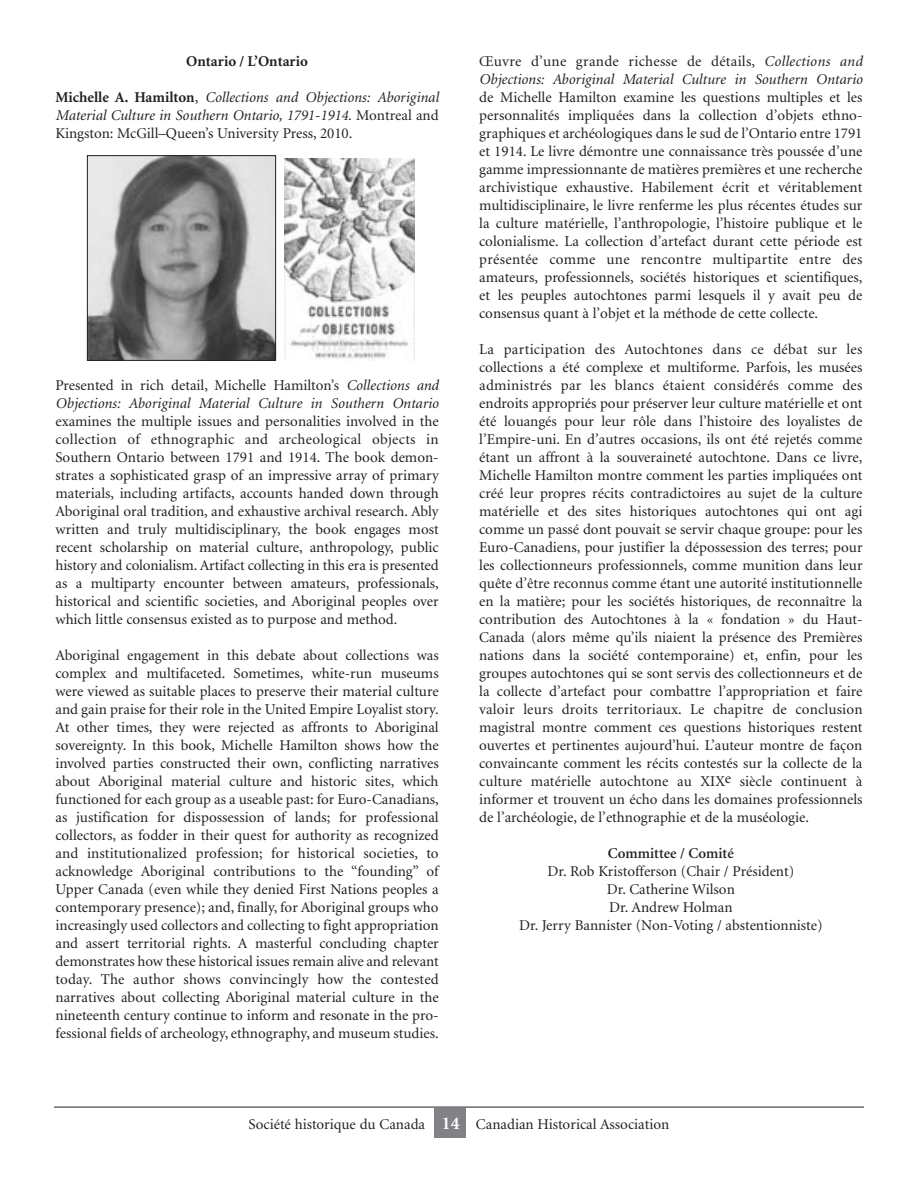
<style>
.page{position:relative;width:918px;height:1188px;background:#fff}
.page>*{position:absolute;margin:0;border:0;box-sizing:border-box;transform-origin:0 0}
.t1{font:15px/18px "Minion";color:#231f20;text-align:justify}
.t2{font:italic 15px/18px "Minion";color:#231f20}
.t3{font:700 15px "Minion";color:#231f20}
.t4{font:600 15px "Minion";color:#231f20}
.s1{font-weight:700;font-style:normal}
.s2{font-style:normal}
.s3{font-weight:700;font-size:18px;color:#fff}
</style>
<div class="page">
<div style="left:434px;top:1108px;width:32px;height:29px;background:#808285"></div>
<hr style="left:54px;top:1107px;width:810px;height:1px;background:#231f20">
<img style="left:89px;top:157px;width:185px;height:202px">
<div style="left:87px;top:155px;width:189px;height:206px;border:1px solid #231f20"></div>
<img style="left:284px;top:158px;width:131px;height:203px">
<p class="t3" style="left:186px;top:55px;width:123px">Ontario / L’Ontario</p>
<p class="t2" style="left:55px;top:90px;width:385px;text-align:justify"><span class="s1">Michelle A. Hamilton</span><span class="s2">,</span> Collections and Objections: Aboriginal Material Culture in Southern Ontario, 1791-1914. <span class="s2">Montreal and Kingston: McGill–Queen’s University Press, 2010.</span></p>
<p class="t2" style="left:55px;top:378px;width:385px"><span class="s2">Presented in rich detail, Michelle Hamilton’s</span> Collections and<br>Objections: Aboriginal Material Culture in Southern Ontario</p>
<p class="t1" style="left:55px;top:414px;width:385px">examines the multiple issues and personalities involved in the collection of ethnographic and archeological objects in Southern Ontario between 1791 and 1914. The book demon&shy;strates a sophisticated grasp of an impressive array of primary materials, including artifacts, accounts handed down through Aboriginal oral tradition, and exhaustive archival research. Ably written and truly multidisciplinary, the book engages most recent scholarship on material culture, anthropology, public history and colonialism. Artifact collecting in this era is presented as a multiparty encounter between amateurs, professionals, historical and scientific societies, and Aboriginal peoples over which little consensus existed as to purpose and method.</p>
<p class="t1" style="left:55px;top:648px;width:385px">Aboriginal engagement in this debate about collections was complex and multifaceted. Sometimes, white-run museums were viewed as suitable places to preserve their material culture and gain praise for their role in the United Empire Loyalist story.<br>At other times, they were rejected as affronts to Aboriginal sovereignty. In this book, Michelle Hamilton shows how the involved parties constructed their own, conflicting narratives about Aboriginal material culture and historic sites, which functioned for each group as a useable past: for Euro-Canadians, as justification for dispossession of lands; for professional collectors, as fodder in their quest for authority as recognized and institutionalized profession; for historical societies, to acknowledge Aboriginal contributions to the “founding” of Upper Canada (even while they denied First Nations peoples a contemporary presence); and, finally, for Aboriginal groups who increasingly used collectors and collecting to fight appropriation and assert territorial rights. A masterful concluding chapter demonstrates how these historical issues remain alive and relevant today. The author shows convincingly how the contested narratives about collecting Aboriginal material culture in the nineteenth century continue to inform and resonate in the pro&shy;fessional fields of archeology, ethnography, and museum studies.</p>
<p class="t2" style="left:479px;top:54px;width:385px"><span class="s2">Œuvre d’une grande richesse de détails,</span> Collections and<br>Objections: Aboriginal Material Culture in Southern Ontario</p>
<p class="t1" style="left:479px;top:90px;width:385px">de Michelle Hamilton examine les questions multiples et les personnalités impliquées dans la collection d’objets ethno&shy;graphiques et archéologiques dans le sud de l’Ontario entre 1791 et 1914. Le livre démontre une connaissance très poussée d’une gamme impressionnante de matières premières et une recherche archivistique exhaustive. Habilement écrit et véritablement multidisciplinaire, le livre renferme les plus récentes études sur la culture matérielle, l’anthropologie, l’histoire publique et le colonialisme. La collection d’artefact durant cette période est présentée comme une rencontre multipartite entre des amateurs, professionnels, sociétés historiques et scientifiques, et les peuples autochtones parmi lesquels il y avait peu de consensus quant à l’objet et la méthode de cette collecte.</p>
<p class="t1" style="left:479px;top:342px;width:385px">La participation des Autochtones dans ce débat sur les collections a été complexe et multiforme. Parfois, les musées administrés par les blancs étaient considérés comme des endroits appropriés pour préserver leur culture matérielle et ont été louangés pour leur rôle dans l’histoire des loyalistes de l’Empire-uni. En d’autres occasions, ils ont été rejetés comme étant un affront à la souveraineté autochtone. Dans ce livre, Michelle Hamilton montre comment les parties impliquées ont créé leur propres récits contradictoires au sujet de la culture matérielle et des sites historiques autochtones qui ont agi comme un passé dont pouvait se servir chaque groupe: pour les Euro-Canadiens, pour justifier la dépossession des terres; pour les collectionneurs professionnels, comme munition dans leur quête d’être reconnus comme étant une autorité institutionnelle en la matière; pour les sociétés historiques, de reconnaître la contribution des Autochtones à la « fondation » du Haut-Canada (alors même qu’ils niaient la présence des Premières nations dans la société contemporaine) et, enfin, pour les groupes autochtones qui se sont servis des collectionneurs et de la collecte d’artefact pour combattre l’appropriation et faire valoir leurs droits territoriaux. Le chapitre de conclusion magistral montre comment ces questions historiques restent ouvertes et pertinentes aujourd’hui. L’auteur montre de façon convaincante comment les récits contestés sur la collecte de la culture matérielle autochtone au XIXe siècle continuent à informer et trouvent un écho dans les domaines professionnels de l’archéologie, de l’ethnographie et de la muséologie.</p>
<p class="t4" style="left:608px;top:848px;width:127px">Committee / Comité</p>
<p class="t1" style="left:519px;top:864px;width:305px;text-align:center">Dr. Rob Kristofferson (Chair / Président)<br>Dr. Catherine Wilson<br>Dr. Andrew Holman<br>Dr. Jerry Bannister (Non-Voting / abstentionniste)</p>
<p class="t1" style="left:249px;top:1116px;width:422px">Société historique du Canada <span class="s3">14</span> Canadian Historical Association</p>
</div>
